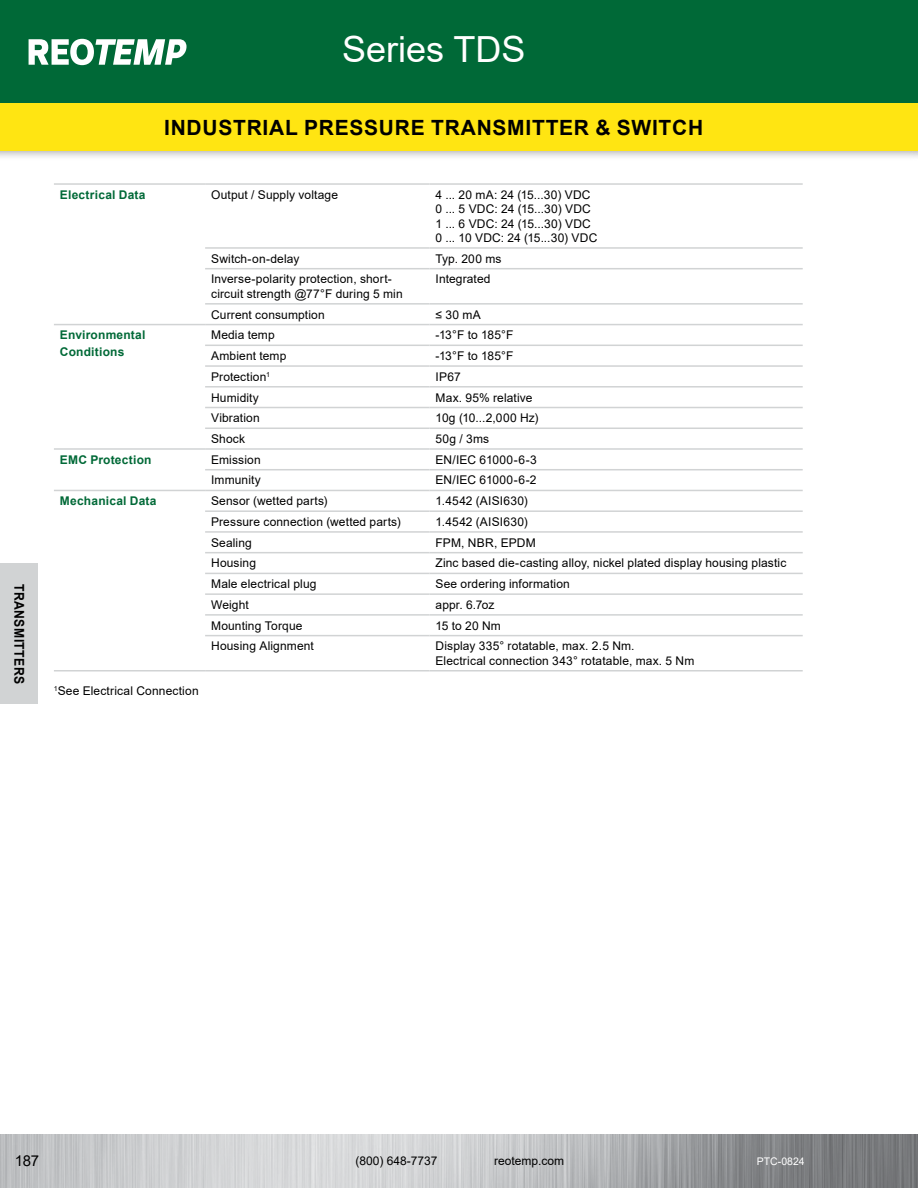
<style>
.page{position:relative;width:918px;height:1188px;background:#fff}
.page>*{position:absolute;margin:0;border:0;box-sizing:border-box;transform-origin:0 0}
.H1_Series{font:36px "Arial";color:#fff}
.H2_Product{font:700 21px "Arial";letter-spacing:.035em;color:#000}
.t1{font:15px "Arial";color:#000}
.t2{font:700 13.5px "Arial";letter-spacing:.035em;color:#000;scale:.9 1}
.Spec_Table_Body_Style{font:12px/14.4px "Arial";letter-spacing:.01em;color:#000}
.Spec_H1{font:700 12px/16.5px "Arial";letter-spacing:.015em;color:#006937}
.t3{font:10.5px "Arial";color:#fff}
</style>
<div class="page">
<div style="left:0;top:564px;width:38px;height:140px;background:#d1d3d4"></div>
<div style="left:0;top:93px;width:918px;height:68px;background:#000;opacity:.4"></div>
<div style="left:0;top:103px;width:918px;height:48px;background:#ffe512"></div>
<div style="left:908px;top:93px;width:10px;height:68px;background:#000;opacity:.4"></div>
<div style="left:863px;top:103px;width:55px;height:48px;background:#ffe512"></div>
<img style="left:0;top:1134px;width:918px;height:54px">
<div style="left:0;top:0;width:918px;height:103px;background:#006937"></div>
<svg style="left:29px;top:39px;width:158px;height:26px"></svg>
<hr style="left:54px;top:183px;width:151px;height:2px;background:#d1d3d4">
<hr style="left:205px;top:247px;width:225px;height:2px;background:#d1d3d4">
<hr style="left:430px;top:247px;width:373px;height:2px;background:#d1d3d4">
<hr style="left:205px;top:268px;width:225px;height:1px;background:#d1d3d4">
<hr style="left:430px;top:268px;width:373px;height:1px;background:#d1d3d4">
<hr style="left:205px;top:183px;width:225px;height:2px;background:#d1d3d4">
<hr style="left:430px;top:183px;width:373px;height:2px;background:#d1d3d4">
<hr style="left:205px;top:303px;width:225px;height:2px;background:#d1d3d4">
<hr style="left:430px;top:303px;width:373px;height:2px;background:#d1d3d4">
<hr style="left:54px;top:324px;width:151px;height:1px;background:#d1d3d4">
<hr style="left:205px;top:324px;width:225px;height:1px;background:#d1d3d4">
<hr style="left:430px;top:324px;width:373px;height:1px;background:#d1d3d4">
<hr style="left:205px;top:345px;width:225px;height:1px;background:#d1d3d4">
<hr style="left:430px;top:345px;width:373px;height:1px;background:#d1d3d4">
<hr style="left:205px;top:365px;width:225px;height:2px;background:#d1d3d4">
<hr style="left:430px;top:365px;width:373px;height:2px;background:#d1d3d4">
<hr style="left:205px;top:386px;width:225px;height:2px;background:#d1d3d4">
<hr style="left:430px;top:386px;width:373px;height:2px;background:#d1d3d4">
<hr style="left:205px;top:407px;width:225px;height:1px;background:#d1d3d4">
<hr style="left:430px;top:407px;width:373px;height:1px;background:#d1d3d4">
<hr style="left:205px;top:428px;width:225px;height:1px;background:#d1d3d4">
<hr style="left:430px;top:428px;width:373px;height:1px;background:#d1d3d4">
<hr style="left:54px;top:448px;width:151px;height:2px;background:#d1d3d4">
<hr style="left:205px;top:448px;width:225px;height:2px;background:#d1d3d4">
<hr style="left:430px;top:448px;width:373px;height:2px;background:#d1d3d4">
<hr style="left:205px;top:469px;width:225px;height:1px;background:#d1d3d4">
<hr style="left:430px;top:469px;width:373px;height:1px;background:#d1d3d4">
<hr style="left:54px;top:490px;width:151px;height:1px;background:#d1d3d4">
<hr style="left:205px;top:490px;width:225px;height:1px;background:#d1d3d4">
<hr style="left:430px;top:490px;width:373px;height:1px;background:#d1d3d4">
<hr style="left:205px;top:510px;width:225px;height:2px;background:#d1d3d4">
<hr style="left:430px;top:510px;width:373px;height:2px;background:#d1d3d4">
<hr style="left:205px;top:531px;width:225px;height:2px;background:#d1d3d4">
<hr style="left:430px;top:531px;width:373px;height:2px;background:#d1d3d4">
<hr style="left:205px;top:552px;width:225px;height:1px;background:#d1d3d4">
<hr style="left:430px;top:552px;width:373px;height:1px;background:#d1d3d4">
<hr style="left:205px;top:573px;width:225px;height:1px;background:#d1d3d4">
<hr style="left:430px;top:573px;width:373px;height:1px;background:#d1d3d4">
<hr style="left:205px;top:593px;width:225px;height:2px;background:#d1d3d4">
<hr style="left:430px;top:593px;width:373px;height:2px;background:#d1d3d4">
<hr style="left:205px;top:614px;width:225px;height:2px;background:#d1d3d4">
<hr style="left:430px;top:614px;width:373px;height:2px;background:#d1d3d4">
<hr style="left:205px;top:635px;width:225px;height:1px;background:#d1d3d4">
<hr style="left:430px;top:635px;width:373px;height:1px;background:#d1d3d4">
<hr style="left:54px;top:670px;width:151px;height:2px;background:#d1d3d4">
<hr style="left:205px;top:670px;width:225px;height:2px;background:#d1d3d4">
<hr style="left:430px;top:670px;width:373px;height:2px;background:#d1d3d4">
<p class="H1_Series" style="left:342px;top:24px;width:185px">Series TDS</p>
<p class="H2_Product" style="left:164px;top:113px;width:541px">INDUSTRIAL PRESSURE TRANSMITTER &amp; SWITCH</p>
<p class="t2" style="left:29px;top:584px;width:112px;rotate:90deg">TRANSMITTERS</p>
<p class="Spec_H1" style="left:60px;top:186px;width:87px">Electrical Data</p>
<p class="Spec_Table_Body_Style" style="left:211px;top:187px;width:128px">Output / Supply voltage</p>
<p class="Spec_Table_Body_Style" style="left:436px;top:187px;width:156px">4 ... 20 mA: 24 (15...30) VDC</p>
<p class="Spec_Table_Body_Style" style="left:436px;top:202px;width:157px">0 ... 5 VDC: 24 (15...30) VDC</p>
<p class="Spec_Table_Body_Style" style="left:436px;top:216px;width:157px">1 ... 6 VDC: 24 (15...30) VDC</p>
<p class="Spec_Table_Body_Style" style="left:436px;top:230px;width:163px">0 ... 10 VDC: 24 (15...30) VDC</p>
<p class="Spec_Table_Body_Style" style="left:211px;top:251px;width:90px">Switch-on-delay</p>
<p class="Spec_Table_Body_Style" style="left:436px;top:251px;width:67px">Typ. 200 ms</p>
<p class="Spec_Table_Body_Style" style="left:211px;top:272px;width:193px">Inverse-polarity protection, short&shy;circuit strength @77°F during 5 min</p>
<p class="Spec_Table_Body_Style" style="left:436px;top:272px;width:56px">Integrated</p>
<p class="Spec_Table_Body_Style" style="left:211px;top:307px;width:115px">Current consumption</p>
<p class="Spec_Table_Body_Style" style="left:436px;top:307px;width:47px">≤ 30 mA</p>
<p class="Spec_H1" style="left:60px;top:327px;width:87px">Environmental<br>Conditions</p>
<p class="Spec_Table_Body_Style" style="left:211px;top:328px;width:65px">Media temp</p>
<p class="Spec_Table_Body_Style" style="left:436px;top:328px;width:79px">-13°F to 185°F</p>
<p class="Spec_Table_Body_Style" style="left:211px;top:349px;width:77px">Ambient temp</p>
<p class="Spec_Table_Body_Style" style="left:436px;top:349px;width:79px">-13°F to 185°F</p>
<p class="Spec_Table_Body_Style" style="left:211px;top:369px;width:60px">Protection<sup>1</sup></p>
<p class="Spec_Table_Body_Style" style="left:436px;top:369px;width:27px">IP67</p>
<p class="Spec_Table_Body_Style" style="left:211px;top:390px;width:49px">Humidity</p>
<p class="Spec_Table_Body_Style" style="left:436px;top:390px;width:99px">Max. 95% relative</p>
<p class="Spec_Table_Body_Style" style="left:211px;top:411px;width:50px">Vibration</p>
<p class="Spec_Table_Body_Style" style="left:436px;top:411px;width:104px">10g (10...2,000 Hz)</p>
<p class="Spec_Table_Body_Style" style="left:211px;top:432px;width:36px">Shock</p>
<p class="Spec_Table_Body_Style" style="left:436px;top:432px;width:55px">50g / 3ms</p>
<p class="Spec_H1" style="left:60px;top:451px;width:93px">EMC Protection</p>
<p class="Spec_Table_Body_Style" style="left:211px;top:452px;width:51px">Emission</p>
<p class="Spec_Table_Body_Style" style="left:436px;top:452px;width:103px">EN/IEC 61000-6-3</p>
<p class="Spec_Table_Body_Style" style="left:211px;top:473px;width:51px">Immunity</p>
<p class="Spec_Table_Body_Style" style="left:436px;top:473px;width:103px">EN/IEC 61000-6-2</p>
<p class="Spec_H1" style="left:60px;top:493px;width:98px">Mechanical Data</p>
<p class="Spec_Table_Body_Style" style="left:211px;top:494px;width:118px">Sensor (wetted parts)</p>
<p class="Spec_Table_Body_Style" style="left:436px;top:494px;width:94px">1.4542 (AISI630)</p>
<p class="Spec_Table_Body_Style" style="left:211px;top:514px;width:191px">Pressure connection (wetted parts)</p>
<p class="Spec_Table_Body_Style" style="left:436px;top:514px;width:94px">1.4542 (AISI630)</p>
<p class="Spec_Table_Body_Style" style="left:211px;top:535px;width:42px">Sealing</p>
<p class="Spec_Table_Body_Style" style="left:436px;top:535px;width:102px">FPM, NBR, EPDM</p>
<p class="Spec_Table_Body_Style" style="left:211px;top:556px;width:46px">Housing</p>
<p class="Spec_Table_Body_Style" style="left:436px;top:556px;width:352px">Zinc based die-casting alloy, nickel plated display housing plastic</p>
<p class="Spec_Table_Body_Style" style="left:211px;top:577px;width:107px">Male electrical plug</p>
<p class="Spec_Table_Body_Style" style="left:436px;top:577px;width:136px">See ordering information</p>
<p class="Spec_Table_Body_Style" style="left:211px;top:597px;width:39px">Weight</p>
<p class="Spec_Table_Body_Style" style="left:436px;top:597px;width:61px">appr. 6.7oz</p>
<p class="Spec_Table_Body_Style" style="left:211px;top:618px;width:93px">Mounting Torque</p>
<p class="Spec_Table_Body_Style" style="left:436px;top:618px;width:67px">15 to 20 Nm</p>
<p class="Spec_Table_Body_Style" style="left:211px;top:639px;width:104px">Housing Alignment</p>
<p class="Spec_Table_Body_Style" style="left:436px;top:639px;width:201px">Display 335° rotatable, max. 2.5 Nm.</p>
<p class="Spec_Table_Body_Style" style="left:436px;top:653px;width:260px">Electrical connection 343° rotatable, max. 5 Nm</p>
<p class="Spec_Table_Body_Style" style="left:54px;top:683px;width:146px"><sup>1</sup>See Electrical Connection</p>
<p class="t1" style="left:15px;top:1151px;width:26px">187</p>
<p class="Spec_Table_Body_Style" style="left:355px;top:1154px;width:84px">(800) 648-7737</p>
<p class="Spec_Table_Body_Style" style="left:494px;top:1154px;width:72px">reotemp.com</p>
<p class="t3" style="left:757px;top:1154px;width:49px">PTC-0824</p>
</div>
